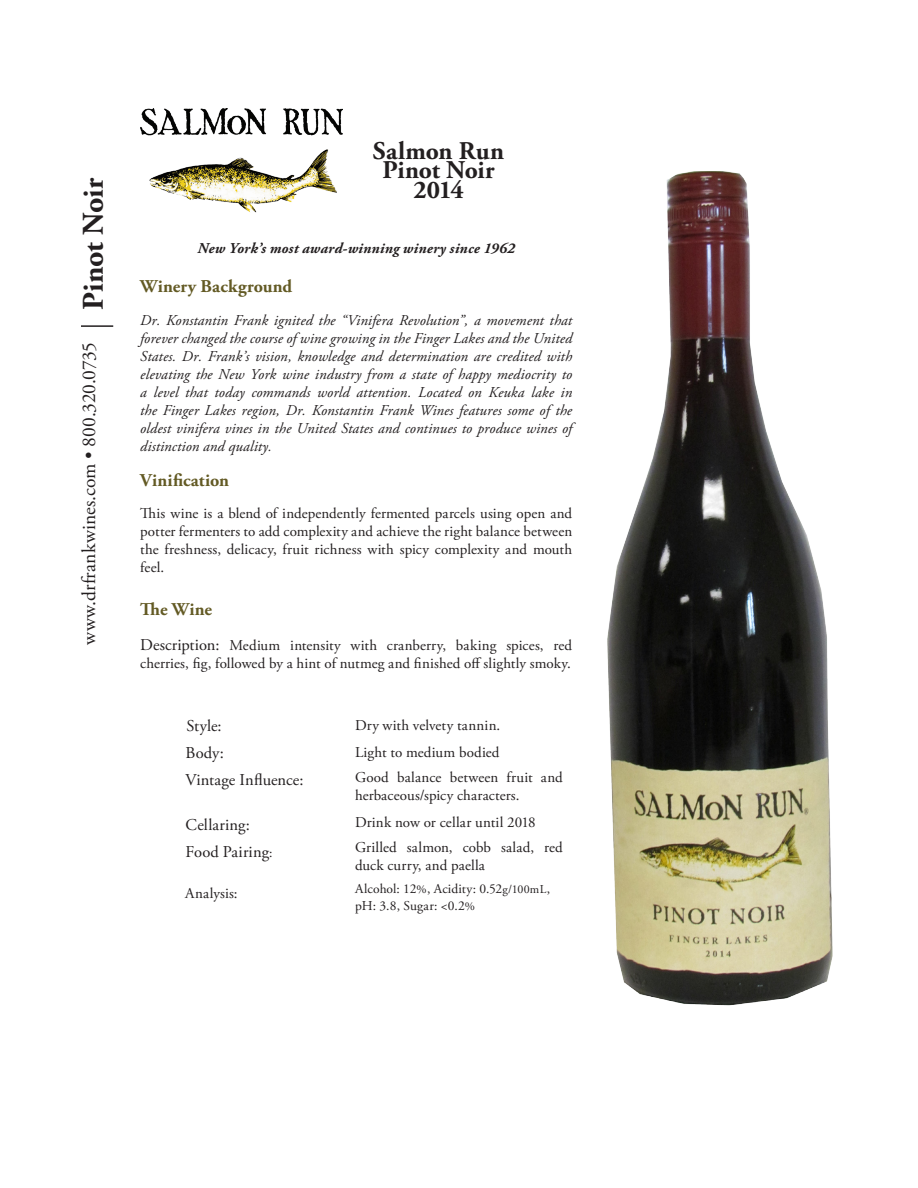
<style>
.page{position:relative;width:918px;height:1188px;background:#fff}
.page>*{position:absolute;margin:0;border:0;box-sizing:border-box;transform-origin:0 0}
.t1{font:700 30px "Adobe Garamond Pro";letter-spacing:-.01em;color:#231f20}
.t2{font:700 25.5px "Adobe Garamond Pro";letter-spacing:-.01em;color:#231f20}
.t3{font:700 25.5px "Adobe Garamond Pro";letter-spacing:.01em;color:#231f20}
.t4{font:19.5px "Adobe Garamond Pro";letter-spacing:.005em;color:#231f20}
.t5{font:700 18px "Adobe Garamond Pro";letter-spacing:.015em;color:#635a24}
.t6{font:16.5px "Adobe Garamond Pro";letter-spacing:.005em;color:#231f20}
.t7{font:15px/18px "Adobe Garamond Pro";letter-spacing:.01em;color:#231f20}
.t8{font:italic 15px/18px "Adobe Garamond Pro";letter-spacing:.01em;color:#231f20;text-align:justify}
.t9{font:italic 700 15px "Adobe Garamond Pro";letter-spacing:.015em;color:#231f20}
.t10{font:13.5px/16.2px "Adobe Garamond Pro";color:#231f20}
.s1{font-size:16.5px}
.s2{font-size:13.5px}
.s3{font-size:12px}
</style>
<div class="page">
<hr style="left:81px;top:325px;width:32px;height:2px;background:#231f20">
<img style="left:140px;top:108px;width:203px;height:105px">
<img style="left:607px;top:171px;width:226px;height:835px">
<p class="t1" style="left:76px;top:310px;width:133px;rotate:-90deg">Pinot Noir</p>
<p class="t4" style="left:77px;top:645px;width:304px;rotate:-90deg">www.drfrankwines.com • 800.320.0735</p>
<p class="t3" style="left:373px;top:136px;width:133px">Salmon Run</p>
<p class="t2" style="left:382px;top:155px;width:114px">Pinot Noir</p>
<p class="t2" style="left:413px;top:175px;width:52px">2014</p>
<p class="t9" style="left:198px;top:239px;width:319px">New York’s most award-winning winery since 1962</p>
<p class="t5" style="left:140px;top:276px;width:154px">Winery Background</p>
<p class="t8" style="left:140px;top:311px;width:434px">Dr. Konstantin Frank ignited the “Vinifera Revolution”, a movement that forever changed the course of wine growing in the Finger Lakes and the United States. Dr. Frank’s vision, knowledge and determination are credited with elevating the New York wine industry from a state of happy mediocrity to a level that today commands world attention. Located on Keuka lake in the Finger Lakes region, Dr. Konstantin Frank Wines features some of the oldest vinifera vines in the United States and continues to produce wines of distinction and quality.</p>
<p class="t5" style="left:140px;top:470px;width:90px">Vinification</p>
<p class="t7" style="left:140px;top:505px;width:434px;text-align:justify">This wine is a blend of independently fermented parcels using open and potter fermenters to add complexity and achieve the right balance between the freshness, delicacy, fruit richness with spicy complexity and mouth feel.</p>
<p class="t5" style="left:140px;top:599px;width:73px">The Wine</p>
<p class="t7" style="left:140px;top:636px;width:433px"><span class="s1">Description:</span> Medium intensity with cranberry, baking spices, red cherries, fig, followed by a hint of nutmeg and finished off slightly smoky.</p>
<p class="t6" style="left:186px;top:715px;width:37px">Style:</p>
<p class="t6" style="left:186px;top:742px;width:40px">Body:</p>
<p class="t6" style="left:186px;top:769px;width:119px">Vintage Influence:</p>
<p class="t6" style="left:186px;top:814px;width:66px">Cellaring:</p>
<p class="t6" style="left:186px;top:841px;width:88px">Food Pairing<span class="s2">:</span></p>
<p class="t7" style="left:185px;top:885px;width:54px">Analysis:</p>
<p class="t7" style="left:355px;top:716px;width:147px">Dry with velvety tannin.</p>
<p class="t7" style="left:355px;top:743px;width:146px">Light to medium bodied</p>
<p class="t7" style="left:355px;top:769px;width:209px">Good balance between fruit and herbaceous/spicy characters.</p>
<p class="t7" style="left:355px;top:814px;width:182px">Drink now or cellar until 2018</p>
<p class="t7" style="left:355px;top:839px;width:209px">Grilled salmon, cobb salad, red duck curry, and paella</p>
<p class="t10" style="left:355px;top:882px;width:197px">Alcohol: 12<span class="s3">%</span>, Acidity: 0.52<span class="s3">g/100mL</span>, pH: 3.8, Sugar: &lt;0.2<span class="s3">%</span></p>
</div>
